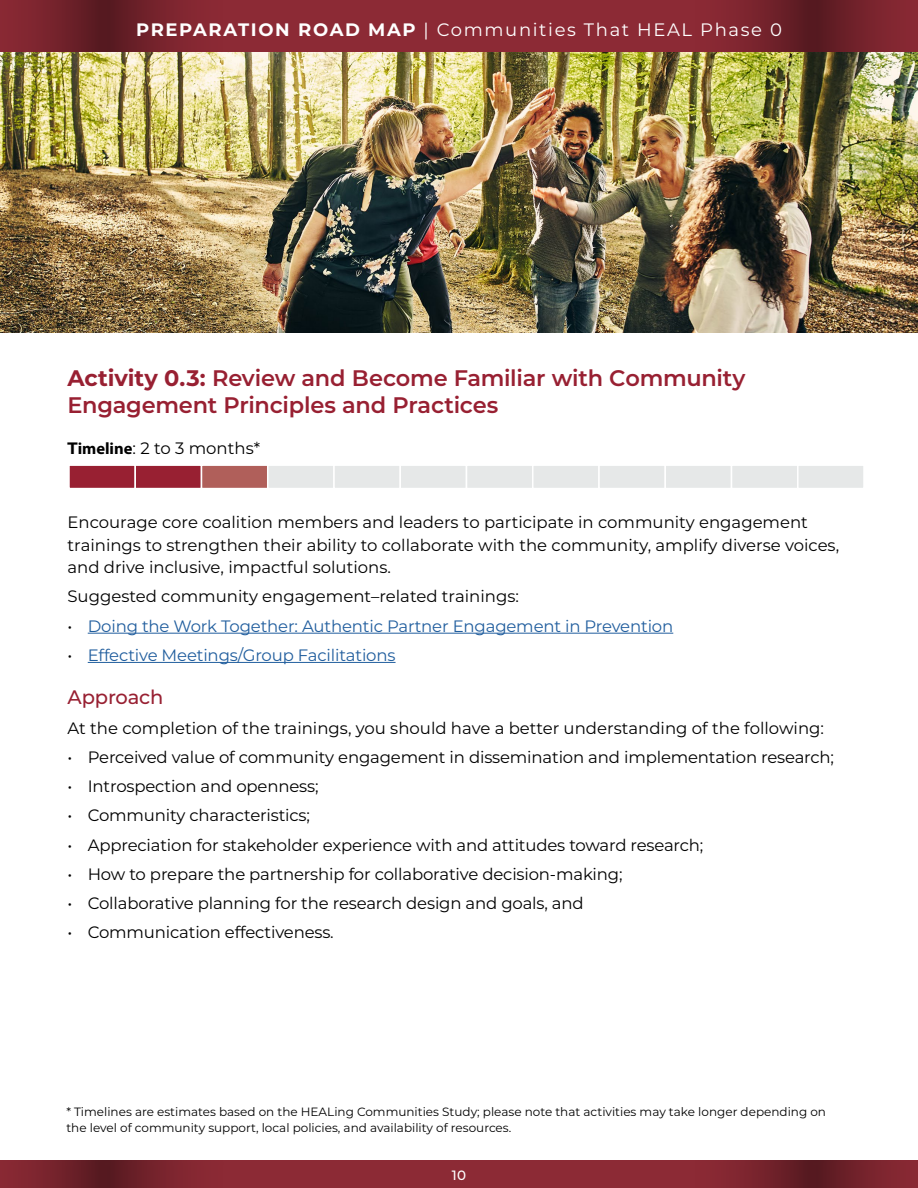
<style>
.page{position:relative;width:918px;height:1188px;background:#fff}
.page>*{position:absolute;margin:0;border:0;box-sizing:border-box;transform-origin:0 0}
.t1{font:600 22.5px/27px "Montserrat";letter-spacing:-.01em;color:#982032}
.t2{font:500 19.5px "Montserrat";letter-spacing:-.01em;color:#982032}
.t3{font:18px "Montserrat";letter-spacing:.09em;color:#fff}
.Body_1-col{font:16.5px/22.5px "Montserrat";letter-spacing:-.01em;color:#000}
.t4{font:16.5px "Montserrat";letter-spacing:-.01em;color:#215e9e}
.t5{font:500 13.5px "Montserrat";color:#fff}
.Footnote{font:12px/16.5px "Montserrat";color:#000}
.s1{font-weight:700}
.s2{font-family:"Myriad Pro";font-weight:700}
.s3{color:#000}
</style>
<div class="page">
<div style="left:0;top:0;width:918px;height:53px;background:#8c2a35"></div>
<svg style="left:0;top:0;width:237px;height:53px"></svg>
<svg style="left:681px;top:0;width:237px;height:53px"></svg>
<div style="left:0;top:1160px;width:918px;height:28px;background:#8c2a35"></div>
<svg style="left:27px;top:1160px;width:156px;height:28px"></svg>
<svg style="left:735px;top:1160px;width:156px;height:28px"></svg>
<hr style="left:88px;top:633px;width:585px;height:1px;background:#215e9e">
<hr style="left:88px;top:662px;width:308px;height:1px;background:#215e9e">
<img style="left:0;top:53px;width:918px;height:279px">
<div style="left:68px;top:464px;width:68px;height:25px;background:#982032;border:2px solid #fff"></div>
<div style="left:135px;top:464px;width:67px;height:25px;background:#982032;border:2px solid #fff"></div>
<div style="left:201px;top:464px;width:67px;height:25px;background:#b05f5a;border:2px solid #fff"></div>
<div style="left:267px;top:464px;width:68px;height:25px;background:#e6e8e8;border:2px solid #fff"></div>
<div style="left:333px;top:464px;width:68px;height:25px;background:#e6e8e8;border:2px solid #fff"></div>
<div style="left:400px;top:464px;width:67px;height:25px;background:#e6e8e8;border:2px solid #fff"></div>
<div style="left:466px;top:464px;width:67px;height:25px;background:#e6e8e8;border:2px solid #fff"></div>
<div style="left:532px;top:464px;width:68px;height:25px;background:#e6e8e8;border:2px solid #fff"></div>
<div style="left:598px;top:464px;width:68px;height:25px;background:#e6e8e8;border:2px solid #fff"></div>
<div style="left:665px;top:464px;width:67px;height:25px;background:#e6e8e8;border:2px solid #fff"></div>
<div style="left:731px;top:464px;width:67px;height:25px;background:#e6e8e8;border:2px solid #fff"></div>
<div style="left:797px;top:464px;width:68px;height:25px;background:#e6e8e8;border:2px solid #fff"></div>
<p class="t3" style="left:136px;top:17px;width:647px"><span class="s1">PREPARATION ROAD MAP</span> | Communities That HEAL Phase 0</p>
<h2 class="t1" style="left:68px;top:364px;width:680px"><span class="s1">Activity 0.3:</span> Review and Become Familiar with Community<br>Engagement Principles and Practices</h2>
<p class="Body_1-col" style="left:68px;top:436px;width:194px"><span class="s1">T</span><span class="s2">imeline</span>: 2 to 3 months*</p>
<p class="Body_1-col" style="left:68px;top:510px;width:773px">Encourage core coalition members and leaders to participate in community engagement trainings to strengthen their ability to collaborate with the community, amplify diverse voices, and drive inclusive, impactful solutions.</p>
<p class="Body_1-col" style="left:68px;top:585px;width:453px">Suggested community engagement–related trainings:</p>
<p class="t4" style="left:68px;top:614px;width:607px"><span class="s3">•</span> Doing the Work Together: Authentic Partner Engagement in Prevention</p>
<p class="t4" style="left:68px;top:644px;width:330px"><span class="s3">•</span> Effective Meetings/Group Facilitations</p>
<h3 class="t2" style="left:68px;top:684px;width:97px">Approach</h3>
<p class="Body_1-col" style="left:68px;top:716px;width:758px">At the completion of the trainings, you should have a better understanding of the following:</p>
<p class="Body_1-col" style="left:68px;top:745px;width:768px">• Perceived value of community engagement in dissemination and implementation research;</p>
<p class="Body_1-col" style="left:68px;top:774px;width:253px">• Introspection and openness;</p>
<p class="Body_1-col" style="left:68px;top:804px;width:244px">• Community characteristics;</p>
<p class="Body_1-col" style="left:68px;top:833px;width:637px">• Appreciation for stakeholder experience with and attitudes toward research;</p>
<p class="Body_1-col" style="left:68px;top:862px;width:557px">• How to prepare the partnership for collaborative decision-making;</p>
<p class="Body_1-col" style="left:68px;top:891px;width:518px">• Collaborative planning for the research design and goals, and</p>
<p class="Body_1-col" style="left:68px;top:921px;width:268px">• Communication effectiveness.</p>
<p class="Footnote" style="left:66px;top:1103px;width:761px">* Timelines are estimates based on the HEALing Communities Study; please note that activities may take longer depending on the level of community support, local policies, and availability of resources.</p>
<p class="t5" style="left:452px;top:1165px;width:16px">10</p>
</div>
